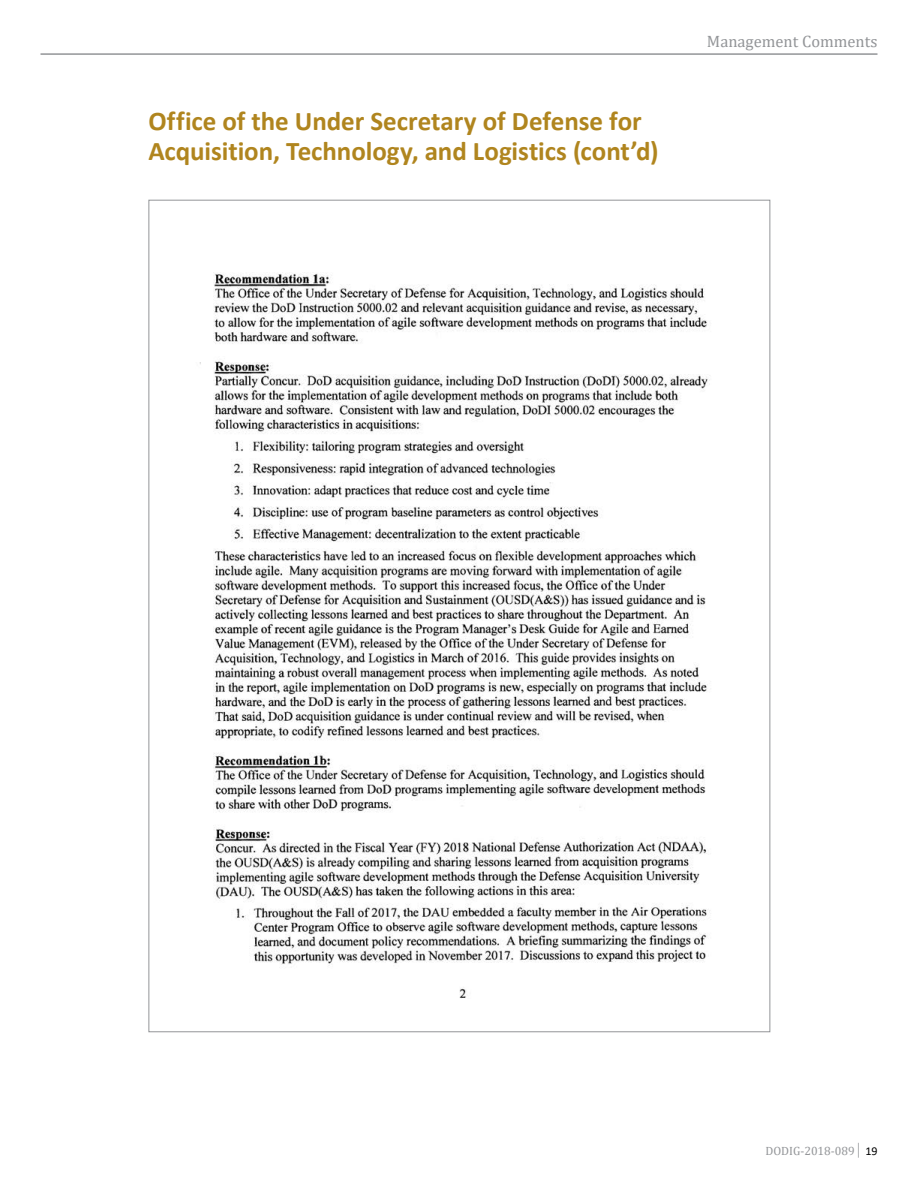
<style>
.page{position:relative;width:918px;height:1188px;background:#fff}
.page>*{position:absolute;margin:0;border:0;box-sizing:border-box;transform-origin:0 0}
.t1{font:700 27px/30px "Calibri";letter-spacing:-.005em;color:#b0851e}
.t2{font:16.5px "Cambria";color:#939598}
.t3{font:12px "Cambria";color:#939598}
.s1{font-family:"Calibri";color:#000}
</style>
<div class="page">
<hr style="left:40px;top:53px;width:838px;height:2px;background:#939598">
<img style="left:199px;top:272px;width:511px;height:726px">
<p class="t1" style="left:148px;top:105px;width:512px">Office of the Under Secretary of Defense for<br>Acquisition, Technology, and Logistics (cont’d)</p>
<p class="t2" style="left:707px;top:31px;width:172px">Management Comments</p>
<p class="t3" style="left:765px;top:1143px;width:114px">DODIG-2018-089│ <span class="s1">19</span></p>
</div>
